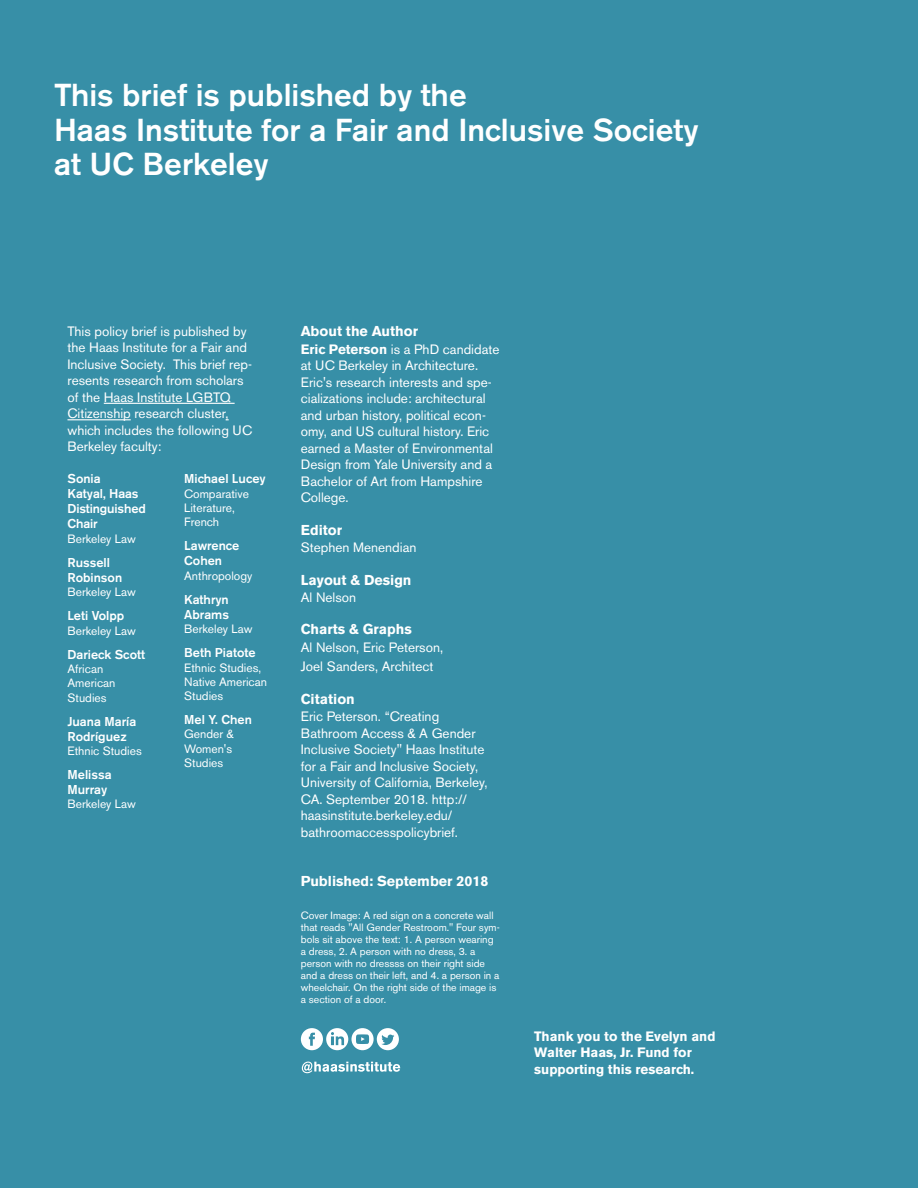
<style>
.page{position:relative;width:918px;height:1188px;background:#378fa7}
.page>*{position:absolute;margin:0;border:0;box-sizing:border-box;transform-origin:0 0}
.t1{font:500 31.5px/34.5px "Akzidenz Grotesk BE";color:#fff}
.Inside_Cover_Header{font:700 14.25px "Akzidenz Grotesk BE";color:#fff}
.Inside_cover_text{font:13.5px/16.5px "Akzidenz Grotesk BE";color:#fff}
.Inside_cover_text-2{font:700 13.5px/16.5px "Akzidenz Grotesk BE";color:#fff}
.Faculty_Name{font:500 12.75px/15px "Akzidenz Grotesk BE";color:#fff}
.Faculty_School{font:12px/14.2px "Akzidenz Grotesk BE";color:#fff}
.Inside_cover_text-3{font:10.5px/12px "Akzidenz Grotesk BE";color:#fff}
.s1{font-weight:700}
</style>
<div class="page">
<hr style="left:104px;top:403px;width:131px;height:1px;background:#fff">
<hr style="left:68px;top:419px;width:63px;height:1px;background:#fff">
<svg style="left:301px;top:1028px;width:98px;height:22px"></svg>
<svg style="left:302px;top:1062px;width:98px;height:11px"></svg>
<p class="t1" style="left:54px;top:78px;width:646px">This brief is published by the<br>Haas Institute for a Fair and Inclusive Society at UC Berkeley</p>
<p class="Inside_cover_text" style="left:68px;top:323px;width:186px">This policy brief is published by the Haas Institute for a Fair and<br>Inclusive Society. This brief rep&shy;resents research from scholars of the Haas Institute LGBTQ<br>Citizenship research cluster, which includes the following UC<br>Berkeley faculty:</p>
<p class="Inside_Cover_Header" style="left:301px;top:323px;width:119px">About the Author</p>
<p class="Inside_cover_text" style="left:301px;top:341px;width:200px"><span class="s1">Eric Peterson</span> is a PhD candidate at UC Berkeley in Architecture.<br>Eric's research interests and spe&shy;cializations include: architectural and urban history, political econ&shy;omy, and US cultural history. Eric earned a Master of Environmental<br>Design from Yale University and a<br>Bachelor of Art from Hampshire<br>College.</p>
<p class="Inside_Cover_Header" style="left:301px;top:521px;width:43px">Editor</p>
<p class="Inside_cover_text" style="left:301px;top:539px;width:117px">Stephen Menendian</p>
<p class="Inside_Cover_Header" style="left:301px;top:571px;width:112px">Layout &amp; Design</p>
<p class="Inside_cover_text" style="left:301px;top:589px;width:57px">Al Nelson</p>
<p class="Inside_Cover_Header" style="left:301px;top:621px;width:113px">Charts &amp; Graphs</p>
<p class="Inside_cover_text" style="left:301px;top:638px;width:144px;line-height:19.5px">Al Nelson, Eric Peterson,<br>Joel Sanders, Architect</p>
<p class="Inside_Cover_Header" style="left:301px;top:690px;width:56px">Citation</p>
<p class="Inside_cover_text" style="left:301px;top:708px;width:188px">Eric Peterson. “Creating<br>Bathroom Access &amp; A Gender<br>Inclusive Society" Haas Institute for a Fair and Inclusive Society,<br>University of California, Berkeley,<br>CA. September 2018. http:// haasinstitute.berkeley.edu/ bathroomaccesspolicybrief.</p>
<p class="Inside_Cover_Header" style="left:301px;top:873px;width:189px">Published: September 2018</p>
<p class="Inside_cover_text-3" style="left:301px;top:909px;width:200px">Cover Image: A red sign on a concrete wall that reads "All Gender Restroom." Four sym&shy;bols sit above the text: 1. A person wearing a dress, 2. A person with no dress, 3. a person with no dressss on their right side and a dress on their left, and 4. a person in a wheelchair. On the right side of the image is a section of a door.</p>
<p class="Faculty_Name" style="left:68px;top:471px;width:80px">Sonia<br>Katyal, Haas<br>Distinguished<br>Chair</p>
<p class="Faculty_School" style="left:68px;top:531px;width:70px">Berkeley Law</p>
<p class="Faculty_Name" style="left:68px;top:555px;width:56px">Russell<br>Robinson</p>
<p class="Faculty_School" style="left:68px;top:585px;width:70px">Berkeley Law</p>
<p class="Faculty_Name" style="left:68px;top:608px;width:58px">Leti Volpp</p>
<p class="Faculty_School" style="left:68px;top:623px;width:70px">Berkeley Law</p>
<p class="Faculty_Name" style="left:68px;top:647px;width:79px">Darieck Scott</p>
<p class="Faculty_School" style="left:68px;top:662px;width:50px">African<br>American<br>Studies</p>
<p class="Faculty_Name" style="left:68px;top:714px;width:70px">Juana María<br>Rodríguez</p>
<p class="Faculty_School" style="left:68px;top:744px;width:76px">Ethnic Studies</p>
<p class="Faculty_Name" style="left:68px;top:767px;width:46px">Melissa<br>Murray</p>
<p class="Faculty_School" style="left:68px;top:797px;width:70px">Berkeley Law</p>
<p class="Faculty_Name" style="left:184px;top:471px;width:83px">Michael Lucey</p>
<p class="Faculty_School" style="left:184px;top:486px;width:66px">Comparative<br>Literature,<br>French</p>
<p class="Faculty_Name" style="left:184px;top:538px;width:57px">Lawrence<br>Cohen</p>
<p class="Faculty_School" style="left:184px;top:568px;width:70px">Anthropology</p>
<p class="Faculty_Name" style="left:184px;top:592px;width:46px">Kathryn<br>Abrams</p>
<p class="Faculty_School" style="left:184px;top:622px;width:70px">Berkeley Law</p>
<p class="Faculty_Name" style="left:184px;top:645px;width:73px">Beth Piatote</p>
<p class="Faculty_School" style="left:184px;top:660px;width:84px">Ethnic Studies,<br>Native American<br>Studies</p>
<p class="Faculty_Name" style="left:184px;top:712px;width:69px">Mel Y. Chen</p>
<p class="Faculty_School" style="left:184px;top:727px;width:51px">Gender &amp;<br>Women's<br>Studies</p>
<p class="Inside_cover_text-2" style="left:534px;top:1028px;width:183px">Thank you to the Evelyn and<br>Walter Haas, Jr. Fund for supporting this research.</p>
</div>
